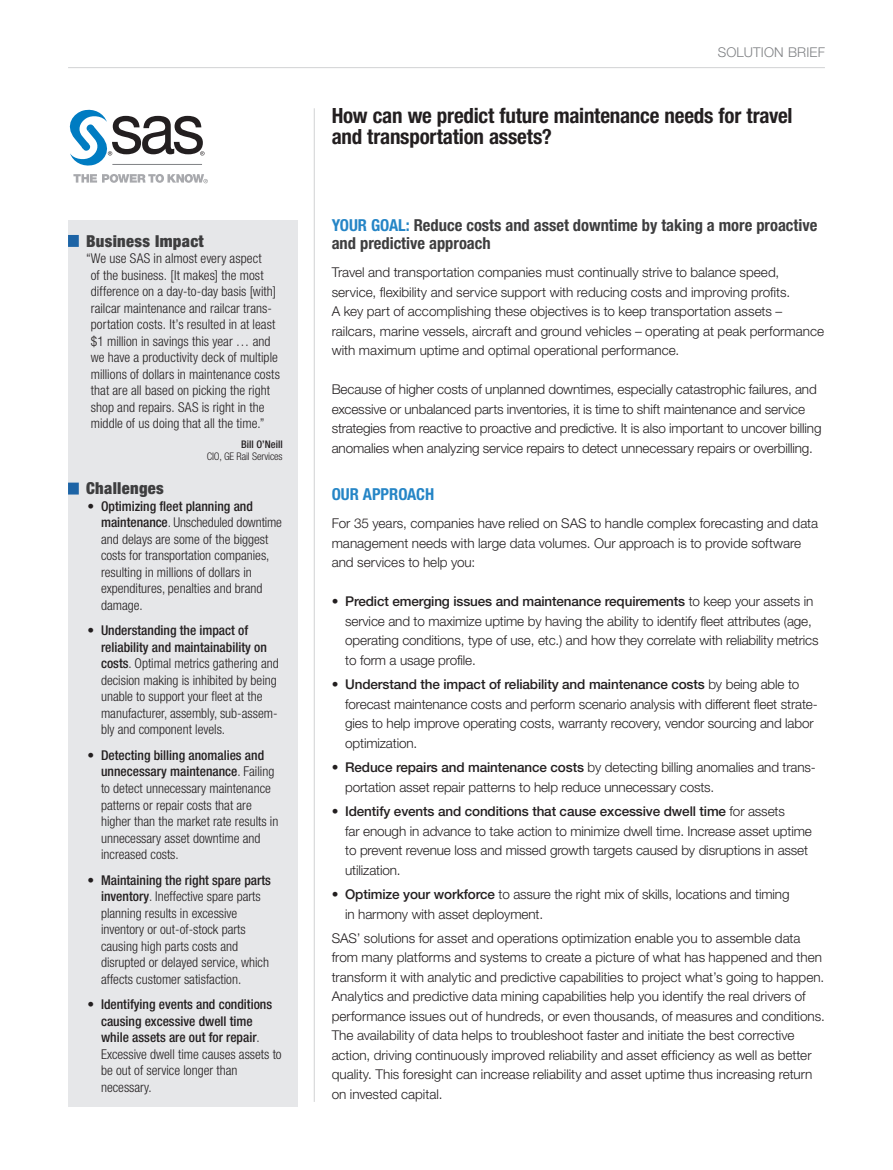
<style>
.page{position:relative;width:893px;height:1170px;background:#fff}
.page>*{position:absolute;margin:0;border:0;box-sizing:border-box;transform-origin:0 0}
.Headline__Page_1{font:700 condensed 21px/21px "Helvetica Neue LT Std";letter-spacing:-.01em;color:#231f20}
.Subhd_1__Body-Caps{font:700 condensed 16.5px/18px "Helvetica Neue LT Std";color:#3e3e3f}
.Sidebar_Subhd_1__Blu{font:900 condensed 16.5px "Helvetica Neue LT Std";letter-spacing:.02em;color:#3e3e3f}
.Subhd_1__Body-Caps-2{font:700 condensed 16.5px "Helvetica Neue LT Std";color:#2585c6}
.Body{font:300 13.5px/19.5px "Helvetica Neue LT Std";color:#231f20}
.Bullet_lists__Body{font:300 13.5px/19.5px "Helvetica Neue LT Std";letter-spacing:-.01em;color:#231f20}
.Sidebar_Bullet_list{font:300 condensed 13.5px/16.5px "Helvetica Neue LT Std";color:#231f20}
.Sidebar_body_text{font:300 condensed 13.5px/16.5px "Helvetica Neue LT Std";letter-spacing:.005em;color:#231f20}
.Sidebar_Bullet_list-2{font:500 condensed 13.5px/16.5px "Helvetica Neue LT Std";color:#231f20}
.t1{font:300 13.5px "Helvetica Neue LT Std";letter-spacing:.01em;color:#808285}
.Sidebar_body_text-2{font:300 condensed 10.5px/12px "Helvetica Neue LT Std";letter-spacing:-.01em;color:#231f20;text-align:right}
.s1{font-weight:500}
.s2{font-weight:300}
.s3{color:#2585c6}
</style>
<div class="page">
<hr style="left:68px;top:67px;width:757px;height:1px;background:#d1d2d4">
<hr style="left:314px;top:108px;width:1px;height:993px;background:#d1d2d4">
<div style="left:68px;top:220px;width:230px;height:886px;background:#e6e7e9"></div>
<div style="left:68px;top:235px;width:11px;height:12px;background:#1d64a6"></div>
<div style="left:68px;top:482px;width:11px;height:12px;background:#1d64a6"></div>
<svg style="left:73px;top:174px;width:135px;height:9px"></svg>
<svg style="left:69px;top:109px;width:136px;height:57px"></svg>
<hr style="left:112px;top:164px;width:90px;height:1px;background:#808285">
<p class="Sidebar_Subhd_1__Blu" style="left:86px;top:230px;width:119px">Business Impact</p>
<p class="Sidebar_body_text" style="left:91px;top:250px;width:191px;text-indent:-5px">“We use SAS in almost every aspect<br>of the business. [It makes] the most difference on a day-to-day basis [with] railcar maintenance and railcar trans&shy;portation costs. It’s resulted in at least $1 million in savings this year … and we have a productivity deck of multiple millions of dollars in maintenance costs that are all based on picking the right shop and repairs. SAS is right in the middle of us doing that all the time.”</p>
<p class="Sidebar_body_text-2" style="left:207px;top:438px;width:77px"><span class="s1">Bill O’Neill<br></span>CIO, GE Rail Services</p>
<p class="Sidebar_Subhd_1__Blu" style="left:86px;top:478px;width:79px">Challenges</p>
<p class="Sidebar_Bullet_list" style="left:101px;top:497px;width:182px;text-indent:-14px">• <span class="s1">Optimizing fleet planning and maintenance</span>. Unscheduled downtime and delays are some of the biggest costs for transportation companies, resulting in millions of dollars in expenditures, penalties and brand damage.</p>
<p class="Sidebar_Bullet_list" style="left:101px;top:622px;width:179px;text-indent:-14px">• <span class="s1">Understanding the impact of reliability and maintainability on costs</span>. Optimal metrics gathering and decision making is inhibited by being unable to support your fleet at the manufacturer, assembly, sub-assem&shy;bly and component levels.</p>
<p class="Sidebar_Bullet_list" style="left:101px;top:746px;width:179px;text-indent:-14px">• <span class="s1">Detecting billing anomalies and unnecessary maintenance</span>. Failing to detect unnecessary maintenance patterns or repair costs that are higher than the market rate results in unnecessary asset downtime and increased costs.</p>
<p class="Sidebar_Bullet_list" style="left:101px;top:871px;width:171px;text-indent:-14px">• <span class="s1">Maintaining the right spare parts inventory</span>. Ineffective spare parts planning results in excessive inventory or out-of-stock parts causing high parts costs and disrupted or delayed service, which affects customer satisfaction.</p>
<p class="Sidebar_Bullet_list-2" style="left:101px;top:995px;width:182px;text-indent:-14px"><span class="s2">•</span> Identifying events and conditions causing excessive dwell time while assets are out for repair<span class="s2">.<br>Excessive dwell time causes assets to be out of service longer than necessary.</span></p>
<p class="t1" style="left:718px;top:44px;width:109px">SOLUTION BRIEF</p>
<p class="Headline__Page_1" style="left:332px;top:105px;width:462px">How can we predict future maintenance needs for travel and transportation assets?</p>
<p class="Subhd_1__Body-Caps" style="left:332px;top:215px;width:487px"><span class="s3">YOUR GOAL:</span> Reduce costs and asset downtime by taking a more proactive and predictive approach</p>
<p class="Body" style="left:332px;top:262px;width:494px">Travel and transportation companies must continually strive to balance speed, service, flexibility and service support with reducing costs and improving profits.<br>A key part of accomplishing these objectives is to keep transportation assets – railcars, marine vessels, aircraft and ground vehicles – operating at peak performance with maximum uptime and optimal operational performance.</p>
<p class="Body" style="left:332px;top:379px;width:491px">Because of higher costs of unplanned downtimes, especially catastrophic failures, and excessive or unbalanced parts inventories, it is time to shift maintenance and service strategies from reactive to proactive and predictive. It is also important to uncover billing anomalies when analyzing service repairs to detect unnecessary repairs or overbilling.</p>
<p class="Subhd_1__Body-Caps-2" style="left:332px;top:483px;width:104px">OUR APPROACH</p>
<p class="Body" style="left:332px;top:513px;width:488px">For 35 years, companies have relied on SAS to handle complex forecasting and data management needs with large data volumes. Our approach is to provide software and services to help you:</p>
<p class="Bullet_lists__Body" style="left:345px;top:591px;width:475px;text-indent:-14px">• <span class="s1">Predict emerging issues and maintenance requirements</span> to keep your assets in service and to maximize uptime by having the ability to identify fleet attributes (age, operating conditions, type of use, etc.) and how they correlate with reliability metrics to form a usage profile.</p>
<p class="Bullet_lists__Body" style="left:345px;top:674px;width:474px;text-indent:-14px">• <span class="s1">Understand the impact of reliability and maintenance costs</span> by being able to forecast maintenance costs and perform scenario analysis with different fleet strate&shy;gies to help improve operating costs, warranty recovery, vendor sourcing and labor optimization.</p>
<p class="Bullet_lists__Body" style="left:345px;top:757px;width:472px;text-indent:-14px">• <span class="s1">Reduce repairs and maintenance costs</span> by detecting billing anomalies and trans&shy;portation asset repair patterns to help reduce unnecessary costs.</p>
<p class="Bullet_lists__Body" style="left:345px;top:801px;width:468px;text-indent:-14px">• <span class="s1">Identify events and conditions that cause excessive dwell time</span> for assets<br>far enough in advance to take action to minimize dwell time. Increase asset uptime to prevent revenue loss and missed growth targets caused by disruptions in asset utilization.</p>
<p class="Bullet_lists__Body" style="left:345px;top:884px;width:446px;text-indent:-14px">• <span class="s1">Optimize your workforce</span> to assure the right mix of skills, locations and timing in harmony with asset deployment.</p>
<p class="Body" style="left:332px;top:928px;width:495px">SAS’ solutions for asset and operations optimization enable you to assemble data from many platforms and systems to create a picture of what has happened and then transform it with analytic and predictive capabilities to project what’s going to happen.<br>Analytics and predictive data mining capabilities help you identify the real drivers of performance issues out of hundreds, or even thousands, of measures and conditions.<br>The availability of data helps to troubleshoot faster and initiate the best corrective action, driving continuously improved reliability and asset efficiency as well as better quality. This foresight can increase reliability and asset uptime thus increasing return on invested capital.</p>
</div>
